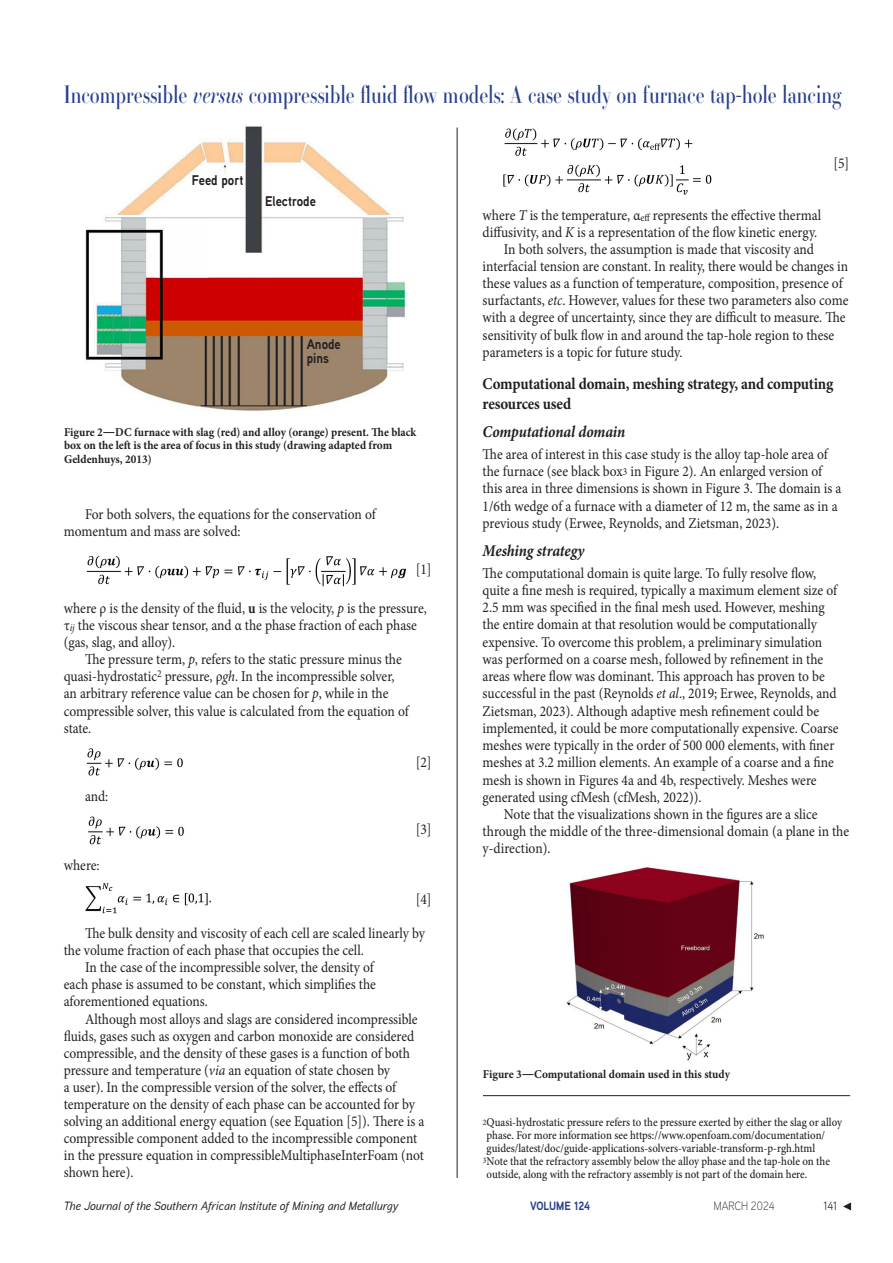
<style>
.page{position:relative;width:893px;height:1263px;background:#fff}
.page>*{position:absolute;margin:0;border:0;box-sizing:border-box;transform-origin:0 0}
.t1{font:24px "Essonnes Headline";color:#253f8e;scale:.8 1}
._1st_Level_Header{font:700 16.5px/19.8px "Minion Pro";letter-spacing:-.01em;color:#231f20;scale:.9 1}
._2nd_Level_header{font:italic 700 16.5px "Minion Pro";letter-spacing:-.005em;color:#231f20;scale:.9 1}
.Body_Copy{font:15px/17.1px "Minion Pro";letter-spacing:-.005em;color:#231f20;scale:.9 1}
._1st_Para{font:15px/17.2px "Minion Pro";color:#231f20;scale:.9 1}
.t2{font:700 14.1px/14.2px "Aaux Next";color:#231f20;scale:.9 1}
.Table_text{font:500 12px/12.9px "Minion Pro";letter-spacing:-.005em;color:#231f20;scale:.9 1}
.Figure_captions{font:700 12px/13.5px "Minion Pro";color:#231f20;scale:.94 1}
.t3{font:italic 500 12px "Aaux Next";color:#231f20}
.t4{font:700 12px "Aaux Next";color:#253f8e;scale:.9 1}
.t5{font:300 12px "Aaux Next";color:#231f20;scale:.9 1}
.t6{font:12px "Aaux Next";color:#231f20;scale:.9 1}
.s1{font-style:italic}
.s2{font-size:15px}
.s3{font-weight:700}
.s4{font-size:10.5px}
.s5{font-size:8.4px}
</style>
<div class="page">
<svg style="left:843px;top:1202px;width:8px;height:8px"></svg>
<hr style="left:457px;top:128px;width:1px;height:1050px;background:#231f20">
<img style="left:86px;top:555px;width:321px;height:32px">
<img style="left:86px;top:748px;width:97px;height:28px">
<img style="left:88px;top:816px;width:96px;height:29px">
<img style="left:85px;top:883px;width:126px;height:31px">
<img style="left:504px;top:128px;width:208px;height:67px">
<img style="left:85px;top:126px;width:322px;height:285px">
<div style="left:192px;top:175px;width:52px;height:17px;background:#fff"></div>
<div style="left:265px;top:196px;width:52px;height:17px;background:#fff"></div>
<hr style="left:483px;top:1095px;width:367px;height:1px;background:#231f20">
<img style="left:566px;top:865px;width:198px;height:196px">
<h1 class="t1" style="left:64px;top:78px;width:973px">Incompressible <span class="s1">versus</span> compressible fluid flow models: A case study on furnace tap-hole lancing</h1>
<p class="t2" style="left:192px;top:173px;width:59px">Feed port</p>
<p class="t2" style="left:265px;top:194px;width:58px">Electrode</p>
<p class="t2" style="left:307px;top:337px;width:39px">Anode pins</p>
<p class="Figure_captions" style="left:64px;top:425px;width:376px">Figure 2<span class="s2">—</span>DC furnace with slag (red) and alloy (orange) present. The black box on the left is the area of focus in this study (drawing adapted from<br>Geldenhuys, 2013)</p>
<p class="Body_Copy" style="left:64px;top:505px;width:348px;text-indent:21px">For both solvers, the equations for the conservation of momentum and mass are solved:</p>
<p class="Body_Copy" style="left:416px;top:561px;width:19px">[1]</p>
<p class="_1st_Para" style="left:64px;top:599px;width:405px">where ρ is the density of the fluid, <span class="s3">u</span> is the velocity, <span class="s1">p</span> is the pressure, τ<sub>ij</sub> the viscous shear tensor, and α the phase fraction of each phase (gas, slag, and alloy).</p>
<p class="Body_Copy" style="left:64px;top:651px;width:385px;text-indent:21px">The pressure term, <span class="s1">p</span>, refers to the static pressure minus the quasi-hydrostatic<sup>2</sup> pressure, ρ<span class="s1">gh</span>. In the incompressible solver, an arbitrary reference value can be chosen for <span class="s1">p</span>, while in the compressible solver, this value is calculated from the equation of state.</p>
<p class="Body_Copy" style="left:416px;top:754px;width:19px">[2]</p>
<p class="Body_Copy" style="left:85px;top:788px;width:27px">and:</p>
<p class="Body_Copy" style="left:416px;top:820px;width:19px">[3]</p>
<p class="_1st_Para" style="left:64px;top:856px;width:41px">where:</p>
<p class="Body_Copy" style="left:416px;top:890px;width:19px">[4]</p>
<p class="Body_Copy" style="left:64px;top:925px;width:403px;text-indent:21px">The bulk density and viscosity of each cell are scaled linearly by the volume fraction of each phase that occupies the cell.</p>
<p class="Body_Copy" style="left:64px;top:959px;width:348px;text-indent:21px">In the case of the incompressible solver, the density of each phase is assumed to be constant, which simplifies the aforementioned equations.</p>
<p class="Body_Copy" style="left:64px;top:1010px;width:402px;text-indent:21px">Although most alloys and slags are considered incompressible fluids, gases such as oxygen and carbon monoxide are considered compressible, and the density of these gases is a function of both pressure and temperature (<span class="s1">via</span> an equation of state chosen by<br>a user). In the compressible version of the solver, the effects of temperature on the density of each phase can be accounted for by solving an additional energy equation (see Equation [5]). There is a compressible component added to the incompressible component in the pressure equation in compressibleMultiphaseInterFoam (not shown here).</p>
<p class="Body_Copy" style="left:833px;top:155px;width:19px">[5]</p>
<p class="_1st_Para" style="left:483px;top:206px;width:378px">where <span class="s1">T</span> is the temperature, α<sub>eff</sub> represents the effective thermal diffusivity, and <span class="s1">K</span> is a representation of the flow kinetic energy.</p>
<p class="Body_Copy" style="left:483px;top:241px;width:408px;text-indent:21px">In both solvers, the assumption is made that viscosity and interfacial tension are constant. In reality, there would be changes in these values as a function of temperature, composition, presence of surfactants, <span class="s1">etc</span>. However, values for these two parameters also come with a degree of uncertainty, since they are difficult to measure. The sensitivity of bulk flow in and around the tap-hole region to these parameters is a topic for future study.</p>
<p class="_1st_Level_Header" style="left:483px;top:374px;width:391px">Computational domain, meshing strategy, and computing resources used</p>
<p class="_2nd_Level_header" style="left:483px;top:420px;width:160px">Computational domain</p>
<p class="_1st_Para" style="left:483px;top:445px;width:400px">The area of interest in this case study is the alloy tap-hole area of the furnace (see black box<span class="s4">3</span> in Figure 2). An enlarged version of this area in three dimensions is shown in Figure 3. The domain is a 1/6th wedge of a furnace with a diameter of 12 m, the same as in a previous study (Erwee, Reynolds, and Zietsman, 2023).</p>
<p class="_2nd_Level_header" style="left:483px;top:539px;width:115px">Meshing strategy</p>
<p class="_1st_Para" style="left:483px;top:564px;width:397px">The computational domain is quite large. To fully resolve flow, quite a fine mesh is required, typically a maximum element size of 2.5 mm was specified in the final mesh used. However, meshing the entire domain at that resolution would be computationally expensive. To overcome this problem, a preliminary simulation was performed on a coarse mesh, followed by refinement in the areas where flow was dominant. This approach has proven to be successful in the past (Reynolds <span class="s1">et al</span>., 2019; Erwee, Reynolds, and Zietsman, 2023). Although adaptive mesh refinement could be implemented, it could be more computationally expensive. Coarse meshes were typically in the order of 500 000 elements, with finer meshes at 3.2 million elements. An example of a coarse and a fine mesh is shown in Figures 4a and 4b, respectively. Meshes were generated using cfMesh (cfMesh, 2022)).</p>
<p class="Body_Copy" style="left:483px;top:806px;width:409px;text-indent:21px">Note that the visualizations shown in the figures are a slice through the middle of the three-dimensional domain (a plane in the y-direction).</p>
<p class="Figure_captions" style="left:483px;top:1067px;width:264px">Figure 3<span class="s2">—</span>Computational domain used in this study</p>
<p class="Table_text" style="left:487px;top:1115px;width:397px;text-indent:-4px"><span class="s5">2</span>Quasi-hydrostatic pressure refers to the pressure exerted by either the slag or alloy phase. For more information see https://www.openfoam.com/documentation/ guides/latest/doc/guide-applications-solvers-variable-transform-p-rgh.html</p>
<p class="Table_text" style="left:487px;top:1154px;width:383px;text-indent:-4px"><span class="s5">3</span>Note that the refractory assembly below the alloy phase and the tap-hole on the outside, along with the refractory assembly is not part of the domain here.</p>
<p class="t3" style="left:64px;top:1197px;width:336px">The Journal of the Southern African Institute of Mining and Metallurgy</p>
<p class="t4" style="left:530px;top:1197px;width:69px">VOLUME 124</p>
<p class="t5" style="left:714px;top:1197px;width:69px">MARCH 2024</p>
<p class="t6" style="left:823px;top:1198px;width:17px">141</p>
</div>
